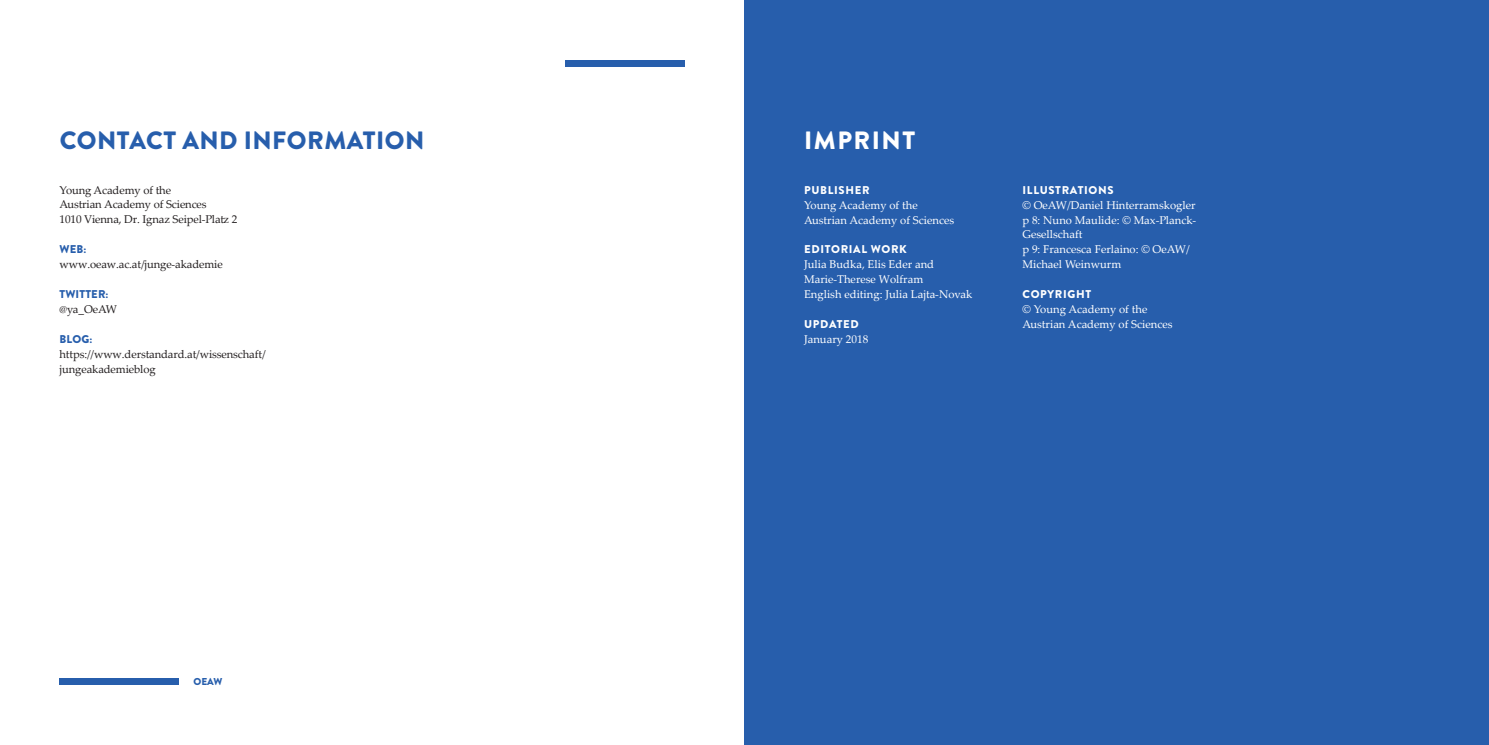
<style>
.page{position:relative;width:1489px;height:745px;background:#fff}
.page>*{position:absolute;margin:0;border:0;box-sizing:border-box;transform-origin:0 0}
.t1{font:900 25px "Brandon Grotesque";letter-spacing:.02em;color:#275eac}
.t2{font:900 25px "Brandon Grotesque";letter-spacing:.06em;color:#fff}
.t3{font:11.25px/14.9px "Palatino Linotype";color:#fff}
.t4{font:11.25px/14.9px "Palatino Linotype";letter-spacing:-.01em;color:#231f20}
.t5{font:900 11.25px "Brandon Grotesque";letter-spacing:.06em;color:#fff}
.t6{font:900 11.25px "Brandon Grotesque";letter-spacing:.01em;color:#275eac}
.t7{font:900 10px "Brandon Grotesque";color:#275eac}
</style>
<div class="page">
<div style="left:744px;top:0;width:744px;height:744px;background:#275eac"></div>
<div style="left:566px;top:60px;width:119px;height:6px;background:#275eac"></div>
<div style="left:60px;top:678px;width:119px;height:7px;background:#275eac"></div>
<h1 class="t1" style="left:60px;top:122px;width:366px">CONTACT AND INFORMATION</h1>
<p class="t4" style="left:60px;top:182px;width:179px">Young Academy of the<br>Austrian Academy of Sciences<br>1010 Vienna, Dr. Ignaz Seipel-Platz 2</p>
<p class="t6" style="left:60px;top:241px;width:28px">WEB:</p>
<p class="t4" style="left:60px;top:256px;width:165px">www.oeaw.ac.at/junge-akademie</p>
<p class="t6" style="left:60px;top:286px;width:50px">TWITTER:</p>
<p class="t4" style="left:60px;top:301px;width:59px">@ya_OeAW</p>
<p class="t6" style="left:60px;top:331px;width:34px">BLOG:</p>
<p class="t4" style="left:60px;top:346px;width:207px">https://www.derstandard.at/wissenschaft/ jungeakademieblog</p>
<p class="t7" style="left:193px;top:674px;width:31px">OEAW</p>
<h1 class="t2" style="left:804px;top:122px;width:112px">IMPRINT</h1>
<p class="t5" style="left:804px;top:182px;width:67px">PUBLISHER</p>
<p class="t3" style="left:804px;top:197px;width:152px">Young Academy of the<br>Austrian Academy of Sciences</p>
<p class="t5" style="left:804px;top:241px;width:104px">EDITORIAL WORK</p>
<p class="t3" style="left:804px;top:256px;width:170px">Julia Budka, Elis Eder and<br>Marie-Therese Wolfram<br>English editing: Julia Lajta-Novak</p>
<p class="t5" style="left:804px;top:316px;width:56px">UPDATED</p>
<p class="t3" style="left:804px;top:331px;width:66px">January 2018</p>
<p class="t5" style="left:1022px;top:182px;width:93px">ILLUSTRATIONS</p>
<p class="t3" style="left:1022px;top:197px;width:175px">© OeAW/Daniel Hinterramskogler p 8: Nuno Maulide: © Max-Planck-<br>Gesellschaft<br>p 9: Francesca Ferlaino: © OeAW/<br>Michael Weinwurm</p>
<p class="t5" style="left:1022px;top:286px;width:70px">COPYRIGHT</p>
<p class="t3" style="left:1022px;top:301px;width:152px">© Young Academy of the<br>Austrian Academy of Sciences</p>
</div>
